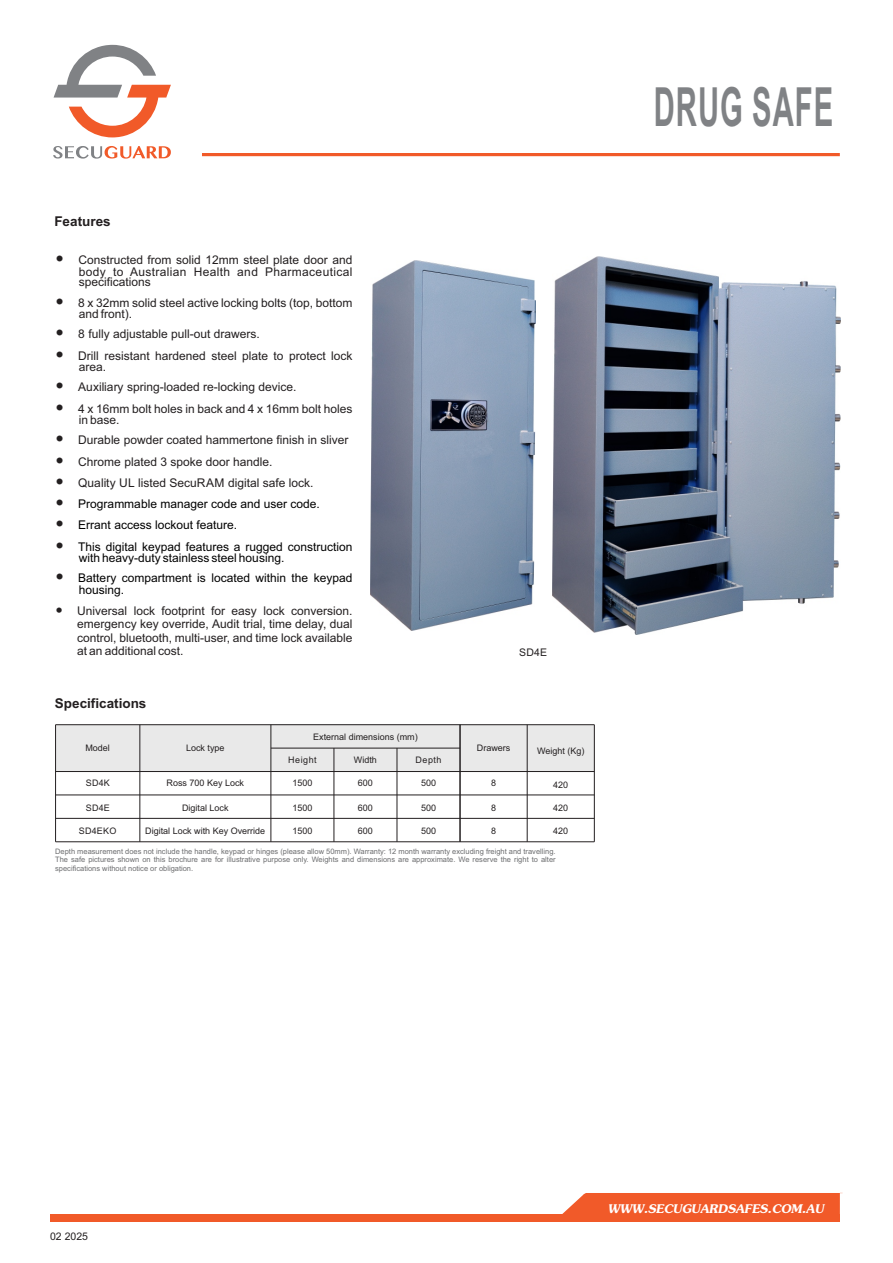
<style>
.page{position:relative;width:893px;height:1263px;background:#fff}
.page>*{position:absolute;margin:0;border:0;box-sizing:border-box;transform-origin:0 0}
.t1{font:700 54px "Arial";letter-spacing:.035em;color:#808285;scale:.54 1}
.t2{font:italic 700 19.5px "Jasmine UPC";color:#fff}
.t3{font:700 13.5px "Arial";color:#231f20}
.t4{font:12px/21px "Arial";color:#231f20}
.t5{font:12px/21.3px "Arial";color:#000}
.t6{font:10.5px "Arial";color:#231f20}
.t7{font:9px "Arial";color:#231f20}
.t8{font:7.5px/8.4px "Arial";color:#6d6e70;text-align:justify}
</style>
<div class="page">
<svg style="left:53px;top:146px;width:118px;height:13px"></svg>
<svg style="left:54px;top:45px;width:117px;height:92px"></svg>
<hr style="left:202px;top:153px;width:638px;height:3px;background:#f15a29">
<div style="left:56px;top:725px;width:84px;height:46px;background:#e9e9e9"></div>
<div style="left:140px;top:725px;width:131px;height:46px;background:#e9e9e9"></div>
<div style="left:271px;top:725px;width:189px;height:23px;background:#e9e9e9"></div>
<div style="left:460px;top:725px;width:67px;height:46px;background:#e9e9e9"></div>
<div style="left:527px;top:725px;width:67px;height:46px;background:#e9e9e9"></div>
<div style="left:271px;top:748px;width:63px;height:23px;background:#e9e9e9"></div>
<div style="left:334px;top:748px;width:63px;height:23px;background:#e9e9e9"></div>
<div style="left:397px;top:748px;width:63px;height:23px;background:#e9e9e9"></div>
<hr style="left:55px;top:725px;width:1px;height:117px;background:#231f20">
<hr style="left:140px;top:725px;width:1px;height:117px;background:#231f20">
<hr style="left:271px;top:725px;width:1px;height:117px;background:#231f20">
<hr style="left:334px;top:748px;width:1px;height:94px;background:#231f20">
<hr style="left:397px;top:748px;width:1px;height:94px;background:#231f20">
<hr style="left:460px;top:725px;width:1px;height:117px;background:#231f20">
<hr style="left:527px;top:725px;width:1px;height:117px;background:#231f20">
<hr style="left:594px;top:725px;width:1px;height:117px;background:#231f20">
<hr style="left:56px;top:841px;width:538px;height:1px;background:#231f20">
<hr style="left:56px;top:818px;width:538px;height:1px;background:#231f20">
<hr style="left:56px;top:795px;width:538px;height:1px;background:#231f20">
<hr style="left:56px;top:771px;width:538px;height:1px;background:#231f20">
<hr style="left:271px;top:748px;width:189px;height:1px;background:#231f20">
<hr style="left:56px;top:724px;width:538px;height:1px;background:#231f20">
<div style="left:50px;top:1214px;width:790px;height:8px;background:#f15a29"></div>
<div style="left:562px;top:1193px;width:281px;height:21px;background:#f15a29"></div>
<div style="left:583px;top:1193px;width:7px;height:6px;background:#f15a29;border-radius:50%"></div>
<img style="left:552px;top:256px;width:288px;height:378px">
<img style="left:370px;top:260px;width:166px;height:371px">
<p class="t3" style="left:54px;top:216px;width:58px">Features</p>
<p class="t4" style="left:78px;top:256px;width:276px;line-height:10.9px;text-align:justify">Constructed from solid 12mm steel plate door and body to Australian Health and Pharmaceutical specifications</p>
<p class="t4" style="left:78px;top:298px;width:276px;line-height:11.2px">8 x 32mm solid steel active locking bolts (top, bottom and front).</p>
<p class="t4" style="left:78px;top:325px;width:276px">8 fully adjustable pull-out drawers.<br>Drill resistant hardened steel plate to protect lock</p>
<p class="t4" style="left:78px;top:357px;width:276px">area.<br>Auxiliary spring-loaded re-locking device.<br>4 x 16mm bolt holes in back and 4 x 16mm bolt holes</p>
<p class="t4" style="left:78px;top:410px;width:272px">in base.<br>Durable powder coated hammertone finish in sliver Chrome plated 3 spoke door handle.<br>Quality UL listed SecuRAM digital safe lock.</p>
<p class="t5" style="left:78px;top:494px;width:276px">Programmable manager code and user code.<br>Errant access lockout feature.<br>This digital keypad features a rugged construction</p>
<p class="t5" style="left:78px;top:549px;width:276px;line-height:20.4px">with heavy-duty stainless steel housing.<br>Battery compartment is located within the keypad</p>
<p class="t5" style="left:79px;top:580px;width:47px">housing.</p>
<p class="t4" style="left:77px;top:605px;width:277px;line-height:13.5px;text-align:justify">Universal lock footprint for easy lock conversion. emergency key override, Audit trial, time delay, dual control, bluetooth, multi-user, and time lock available at an additional cost.</p>
<p class="t3" style="left:55px;top:698px;width:93px">Specifications</p>
<p class="t7" style="left:85px;top:745px;width:26px">Model</p>
<p class="t7" style="left:186px;top:745px;width:40px">Lock type</p>
<p class="t7" style="left:313px;top:733px;width:106px">External dimensions (mm)</p>
<p class="t7" style="left:288px;top:756px;width:30px">Height</p>
<p class="t7" style="left:354px;top:756px;width:25px">Width</p>
<p class="t7" style="left:415px;top:756px;width:28px">Depth</p>
<p class="t6" style="left:519px;top:649px;width:29px">SD4E</p>
<p class="t7" style="left:477px;top:745px;width:35px">Drawers</p>
<p class="t7" style="left:537px;top:748px;width:49px">Weight (Kg)</p>
<p class="t7" style="left:86px;top:780px;width:25px">SD4K</p>
<p class="t7" style="left:167px;top:780px;width:79px">Ross 700 Key Lock</p>
<p class="t7" style="left:292px;top:780px;width:22px">1500</p>
<p class="t7" style="left:358px;top:780px;width:17px">600</p>
<p class="t7" style="left:421px;top:780px;width:17px">500</p>
<p class="t7" style="left:491px;top:780px;width:7px">8</p>
<p class="t7" style="left:553px;top:781px;width:17px">420</p>
<p class="t7" style="left:86px;top:804px;width:25px">SD4E</p>
<p class="t7" style="left:182px;top:804px;width:48px">Digital Lock</p>
<p class="t7" style="left:292px;top:804px;width:22px">1500</p>
<p class="t7" style="left:358px;top:804px;width:17px">600</p>
<p class="t7" style="left:421px;top:804px;width:17px">500</p>
<p class="t7" style="left:491px;top:804px;width:7px">8</p>
<p class="t7" style="left:553px;top:804px;width:17px">420</p>
<p class="t7" style="left:79px;top:828px;width:39px">SD4EKO</p>
<p class="t7" style="left:145px;top:828px;width:122px">Digital Lock with Key Override</p>
<p class="t7" style="left:292px;top:828px;width:22px">1500</p>
<p class="t7" style="left:358px;top:828px;width:17px">600</p>
<p class="t7" style="left:421px;top:828px;width:17px">500</p>
<p class="t7" style="left:491px;top:828px;width:7px">8</p>
<p class="t7" style="left:553px;top:828px;width:17px">420</p>
<p class="t8" style="left:55px;top:848px;width:502px">Depth measurement does not include the handle, keypad or hinges (please allow 50mm). Warranty: 12 month warranty excluding freight and travelling.<br>The safe pictures shown on this brochure are for illustrative purpose only. Weights and dimensions are approximate. We reserve the right to alter specifications without notice or obligation.</p>
<h1 class="t1" style="left:654px;top:86px;width:334px">DRUG SAFE</h1>
<p class="t6" style="left:50px;top:1232px;width:39px">02 2025</p>
<h2 class="t2" style="left:609px;top:1197px;width:217px">WWW.SECUGUARDSAFES.COM.AU</h2>
</div>
